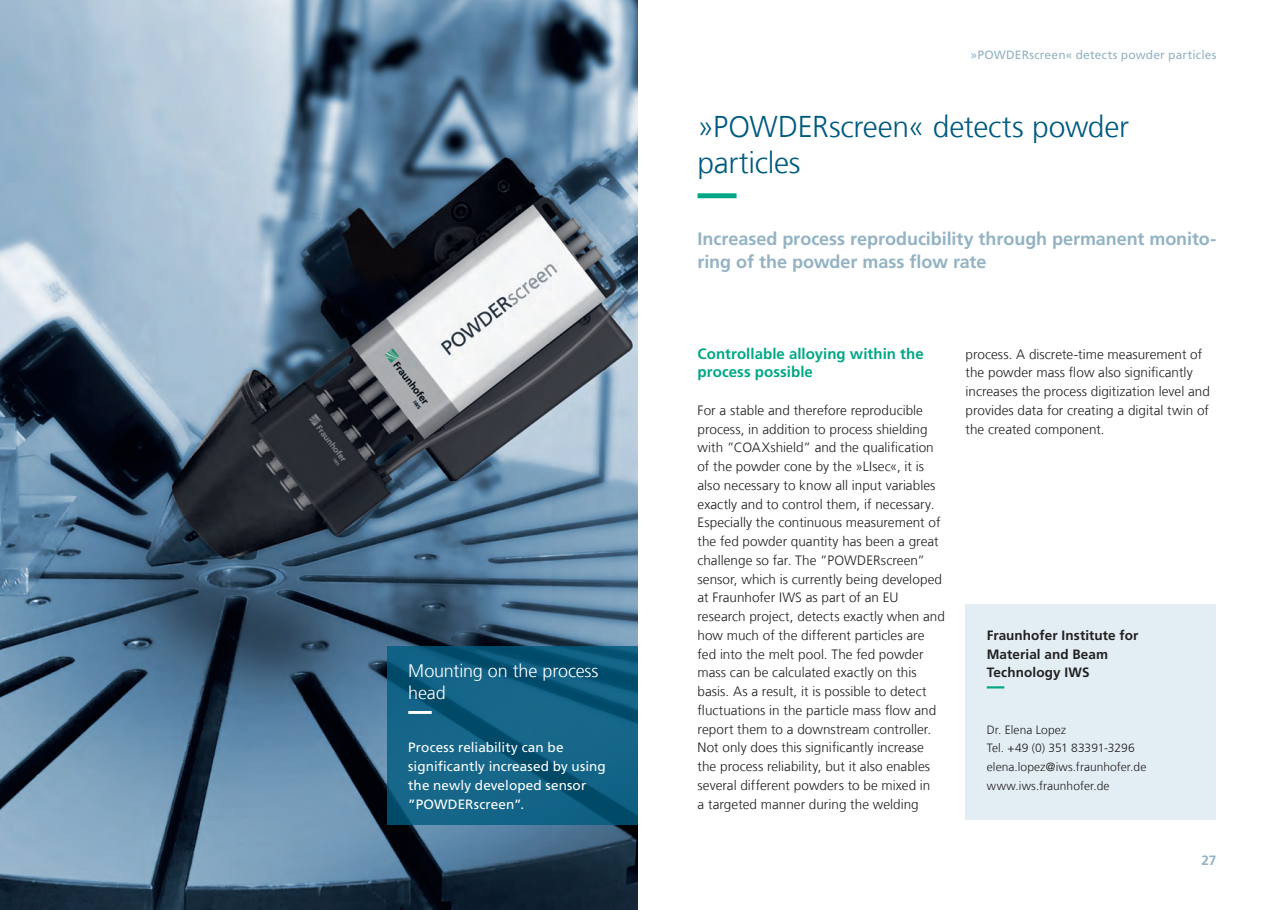
<style>
.page{position:relative;width:1276px;height:910px;background:#fff}
.page>*{position:absolute;margin:0;border:0;box-sizing:border-box;transform-origin:0 0}
.Ueberschrift_20_24_b{font:300 30px/36px "Frutiger LT Com";letter-spacing:-.01em;color:#005b7f}
.Sub_Ueberschrift_12{font:700 18px/23.4px "Frutiger LT Com";letter-spacing:-.005em;color:#93b3c3}
.Infokasten_gross_Ueb{font:300 18px/21.6px "Frutiger LT Com";letter-spacing:-.01em;color:#fff}
.Zwischenueberschrift{font:700 15px/18.8px "Frutiger LT Com";letter-spacing:.005em;color:#00a786}
.Fliesstext_9_12_5_sc{font:300 13.5px/18.8px "Frutiger LT Com";letter-spacing:.005em;color:#231f20}
.Fliesstext_9_12_5_we{font:13.5px/18.8px "Frutiger LT Com";letter-spacing:.005em;color:#fff}
.Infokasten_klein_Ueb{font:700 13.5px/18.8px "Frutiger LT Com";letter-spacing:.01em;color:#231f20}
.t1{font:700 13.5px "Frutiger LT Com";color:#93b3c3}
.Infokasten_klein_Fli{font:300 12px "Frutiger LT Com";letter-spacing:.005em;color:#231f20}
.t2{font:12px "Frutiger LT Com";letter-spacing:.015em;color:#93b3c3}
</style>
<div class="page">
<img style="left:0;top:0;width:638px;height:910px">
<svg style="left:387px;top:646px;width:251px;height:179px;background:#0f5e80"></svg>
<svg style="left:408px;top:711px;width:209px;height:3px"></svg>
<div style="left:965px;top:604px;width:251px;height:215px;background:#e2eef4"></div>
<svg style="left:986px;top:686px;width:19px;height:2px"></svg>
<svg style="left:697px;top:193px;width:40px;height:5px"></svg>
<p class="Infokasten_gross_Ueb" style="left:408px;top:660px;width:192px">Mounting on the process head</p>
<p class="Fliesstext_9_12_5_we" style="left:408px;top:738px;width:199px">Process reliability can be significantly increased by using the newly developed sensor ”POWDERscreen”.</p>
<p class="t2" style="left:970px;top:47px;width:247px">»POWDERscreen« detects powder particles</p>
<p class="Ueberschrift_20_24_b" style="left:697px;top:109px;width:433px">»POWDERscreen« detects powder particles</p>
<p class="Sub_Ueberschrift_12" style="left:697px;top:227px;width:520px">Increased process reproducibility through permanent monito&shy;ring of the powder mass flow rate</p>
<p class="Zwischenueberschrift" style="left:697px;top:344px;width:228px">Controllable alloying within the process possible</p>
<p class="Fliesstext_9_12_5_sc" style="left:697px;top:401px;width:249px">For a stable and therefore reproducible process, in addition to process shielding with ”COAXshield” and the qualification of the powder cone by the »LIsec«, it is also necessary to know all input variables exactly and to control them, if necessary.<br>Especially the continuous measurement of the fed powder quantity has been a great challenge so far. The ”POWDERscreen” sensor, which is currently being developed at Fraunhofer IWS as part of an EU research project, detects exactly when and how much of the different particles are fed into the melt pool. The fed powder mass can be calculated exactly on this basis. As a result, it is possible to detect fluctuations in the particle mass flow and report them to a downstream controller.<br>Not only does this significantly increase the process reliability, but it also enables several different powders to be mixed in<br>a targeted manner during the welding</p>
<p class="Fliesstext_9_12_5_sc" style="left:965px;top:345px;width:246px">process. A discrete-time measurement of the powder mass flow also significantly increases the process digitization level and provides data for creating a digital twin of the created component.</p>
<p class="Infokasten_klein_Ueb" style="left:986px;top:626px;width:153px">Fraunhofer Institute for<br>Material and Beam<br>Technology IWS</p>
<p class="Infokasten_klein_Fli" style="left:986px;top:722px;width:81px">Dr. Elena Lopez</p>
<p class="Infokasten_klein_Fli" style="left:986px;top:741px;width:149px">Tel. +49 (0) 351 83391-3296</p>
<p class="Infokasten_klein_Fli" style="left:986px;top:760px;width:161px">elena.lopez@iws.fraunhofer.de</p>
<p class="Infokasten_klein_Fli" style="left:986px;top:779px;width:124px">www.iws.fraunhofer.de</p>
<p class="t1" style="left:1201px;top:852px;width:16px">27</p>
</div>
